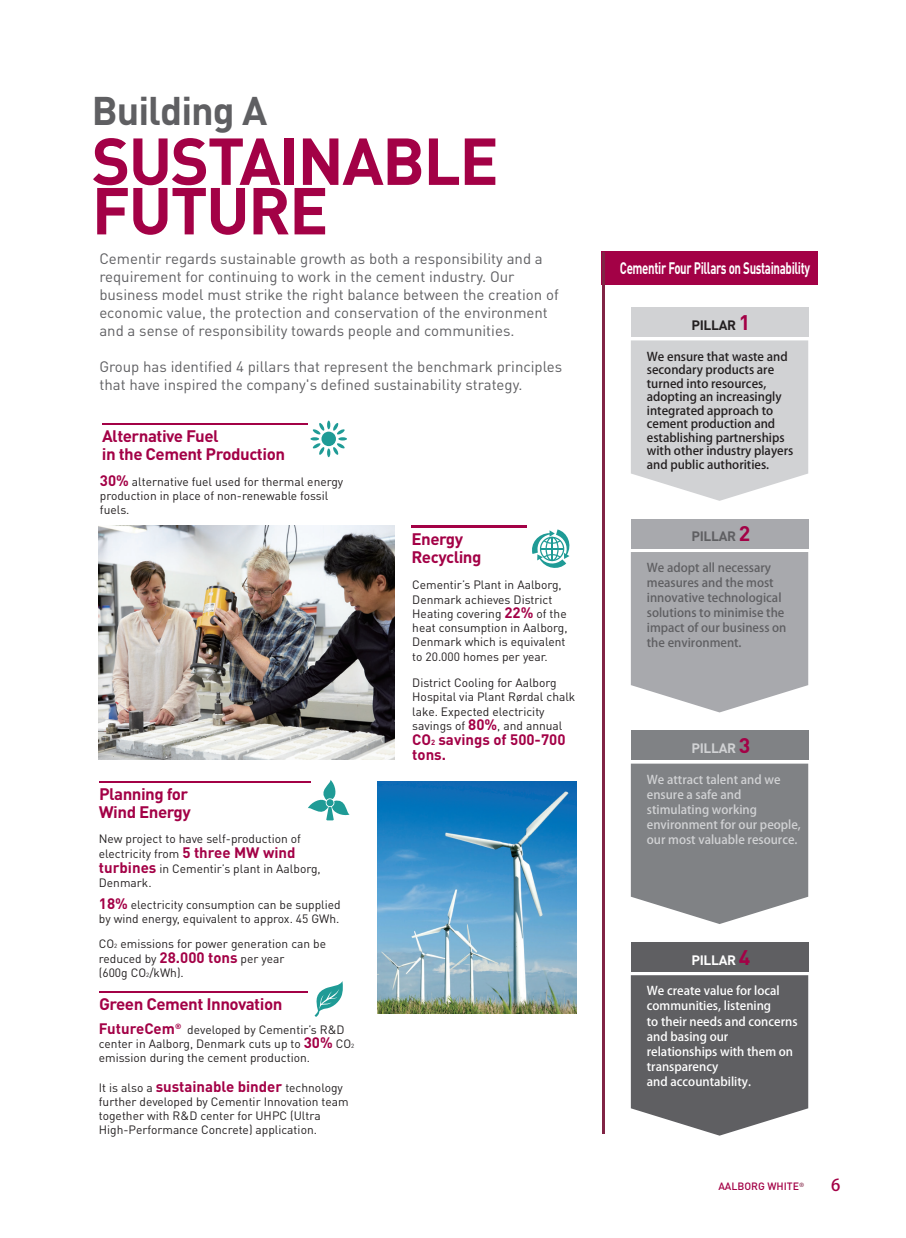
<style>
.page{position:relative;width:906px;height:1238px;background:#fff}
.page>*{position:absolute;margin:0;border:0;box-sizing:border-box;transform-origin:0 0}
.t1{font:700 65.25px/49.5px "DIN";letter-spacing:-.025em;color:#a30146}
.t2{font:700 39.45px "DIN";letter-spacing:-.025em;color:#5f5f62}
.t3{font:700 16.5px/18px "DIN";letter-spacing:-.035em;color:#a30146}
.t4{font:700 16.5px "DIN";letter-spacing:-.04em;color:#fff;scale:.69 1}
.t5{font:16.5px "DIN Regular G Bpc EUC H";color:#a30146}
.t6{font:15px/18px "DIN Pro";color:#5f5f62}
.t7{font:700 15px/15px "DIN";color:#a30146}
.t8{font:700 13.5px "DIN";letter-spacing:-.025em;color:#231f20}
.t9{font:700 13.5px "DIN";letter-spacing:-.025em;color:#5f5f62}
.t10{font:700 13.5px "DIN";letter-spacing:-.025em;color:#d1d2d4}
.t11{font:700 13.5px "DIN";letter-spacing:-.025em;color:#fff}
.t12{font:12px/14.2px "DIN Pro";color:#231f20}
.t13{font:12px/13.5px "DIN Regular G Bpc EUC H";color:#231f20}
.t14{font:12px/15px "DIN Regular G Bpc EUC H";color:#fff}
.t15{font:12px/15px "DIN Regular G Bpc EUC H";color:#5f5f62}
.t16{font:12px/15px "DIN Regular G Bpc EUC H";color:#d1d2d4}
.t17{font:500 10.5px "DIN";color:#a30146}
.s1{font-family:"DIN";font-weight:700;font-size:15px;color:#a30146}
.s2{font-size:6px}
.s3{font-size:7.5px}
.s4{font-size:20.85px;color:#a30146}
</style>
<div class="page">
<img style="left:378px;top:782px;width:198px;height:231px">
<hr style="left:102px;top:423px;width:205px;height:1px;background:#a30146">
<hr style="left:411px;top:525px;width:116px;height:2px;background:#a30146">
<hr style="left:99px;top:781px;width:211px;height:1px;background:#a30146">
<hr style="left:99px;top:991px;width:208px;height:2px;background:#a30146">
<div style="left:602px;top:252px;width:216px;height:33px;background:#a30146"></div>
<img style="left:99px;top:525px;width:295px;height:234px">
<hr style="left:602px;top:252px;width:2px;height:881px;background:#812445">
<svg style="left:631px;top:340px;width:177px;height:161px;background:#d5d5d7"></svg>
<div style="left:631px;top:307px;width:177px;height:30px;background:#d1d2d4"></div>
<svg style="left:631px;top:552px;width:177px;height:160px;background:#afb0b3"></svg>
<div style="left:631px;top:519px;width:177px;height:29px;background:#a8a9ad"></div>
<svg style="left:631px;top:763px;width:177px;height:161px;background:#8b8d8f"></svg>
<div style="left:631px;top:730px;width:177px;height:30px;background:#808285"></div>
<svg style="left:631px;top:975px;width:177px;height:160px;background:#6c6c6e"></svg>
<div style="left:631px;top:942px;width:177px;height:29px;background:#5f5f62"></div>
<svg style="left:314px;top:981px;width:29px;height:35px"></svg>
<svg style="left:308px;top:780px;width:42px;height:40px"></svg>
<svg style="left:310px;top:420px;width:37px;height:37px"></svg>
<svg style="left:532px;top:529px;width:38px;height:39px"></svg>
<h2 class="t2" style="left:92px;top:85px;width:177px">Building A</h2>
<h1 class="t1" style="left:92px;top:134px;width:408px">SUSTAINABLE<br>FUTURE</h1>
<p class="t6" style="left:99px;top:249px;width:461px">Cementir regards sustainable growth as both a responsibility and a requirement for continuing to work in the cement industry. Our business model must strike the right balance between the creation of economic value, the protection and conservation of the environment and a sense of responsibility towards people and communities.</p>
<p class="t6" style="left:99px;top:357px;width:464px">Group has identified 4 pillars that represent the benchmark principles that have inspired the company's defined sustainability strategy.</p>
<h3 class="t3" style="left:102px;top:426px;width:185px">Alternative Fuel<br>in the Cement Production</h3>
<p class="t12" style="left:100px;top:474px;width:245px"><span class="s1">30%</span> alternative fuel used for thermal energy production in place of non-renewable fossil fuels.</p>
<h3 class="t3" style="left:99px;top:784px;width:93px">Planning for<br>Wind Energy</h3>
<p class="t12" style="left:99px;top:830px;width:223px;line-height:14.7px">New project to have self-production of electricity from <span class="s1">5 three MW wind turbines</span> in Cementir’s plant in Aalborg,<br>Denmark.</p>
<p class="t12" style="left:99px;top:896px;width:243px"><span class="s1">18%</span> electricity consumption can be supplied by wind energy, equivalent to approx. 45 GWh.</p>
<p class="t12" style="left:99px;top:935px;width:229px">CO<span class="s2">2</span> emissions for power generation can be reduced by <span class="s1">28.000 tons</span> per year<br>(600g CO<span class="s2">2</span>/kWh).</p>
<h3 class="t3" style="left:99px;top:994px;width:185px">Green Cement Innovation</h3>
<p class="t12" style="left:99px;top:1021px;width:257px"><span class="s1">FutureCem</span><sup>®</sup> developed by Cementir’s R&amp;D center in Aalborg, Denmark cuts up to <span class="s1">30%</span> CO<span class="s2">2 </span>emission during the cement production.</p>
<p class="t12" style="left:99px;top:1079px;width:251px">It is also a <span class="s1">sustainable binder</span> technology further developed by Cementir Innovation team together with R&amp;D center for UHPC (Ultra High-Performance Concrete) application.</p>
<h3 class="t3" style="left:411px;top:529px;width:72px">Energy<br>Recycling</h3>
<p class="t12" style="left:412px;top:577px;width:157px">Cementir’s Plant in Aalborg,<br>Denmark achieves District<br>Heating covering <span class="s1">22%</span> of the heat consumption in Aalborg,<br>Denmark which is equivalent to 20.000 homes per year.</p>
<p class="t12" style="left:412px;top:675px;width:165px">District Cooling for Aalborg<br>Hospital via Plant Rørdal chalk lake. Expected electricity savings of <span class="s1">80%</span>, and annual</p>
<p class="t7" style="left:412px;top:731px;width:155px">CO<span class="s3">2</span> savings of 500-700 tons.</p>
<h3 class="t4" style="left:620px;top:258px;width:277px">Cementir Four Pillars on Sustainability</h3>
<p class="t8" style="left:691px;top:316px;width:60px">PILLAR <span class="s4">1</span></p>
<p class="t13" style="left:647px;top:350px;width:148px">We ensure that waste and secondary products are turned into resources, adopting an increasingly integrated approach to cement production and establishing partnerships with other industry players and public authorities.</p>
<p class="t9" style="left:691px;top:527px;width:60px">PILLAR <span class="s4">2</span></p>
<p class="t15" style="left:647px;top:560px;width:141px">We adopt all necessary measures and the most innovative technological solutions to minimise the impact of our business on the environment.</p>
<p class="t10" style="left:691px;top:739px;width:60px">PILLAR <span class="s4">3</span></p>
<p class="t16" style="left:647px;top:772px;width:156px">We attract talent and we ensure a safe and stimulating working environment for our people, our most valuable resource.</p>
<p class="t11" style="left:691px;top:950px;width:60px">PILLAR <span class="s4">4</span></p>
<p class="t14" style="left:647px;top:983px;width:152px">We create value for local communities, listening<br>to their needs and concerns and basing our relationships with them on transparency<br>and accountability.</p>
<p class="t17" style="left:718px;top:1179px;width:87px">AALBORG WHITE<sup>®</sup></p>
<h3 class="t5" style="left:831px;top:1175px;width:11px">6</h3>
</div>
